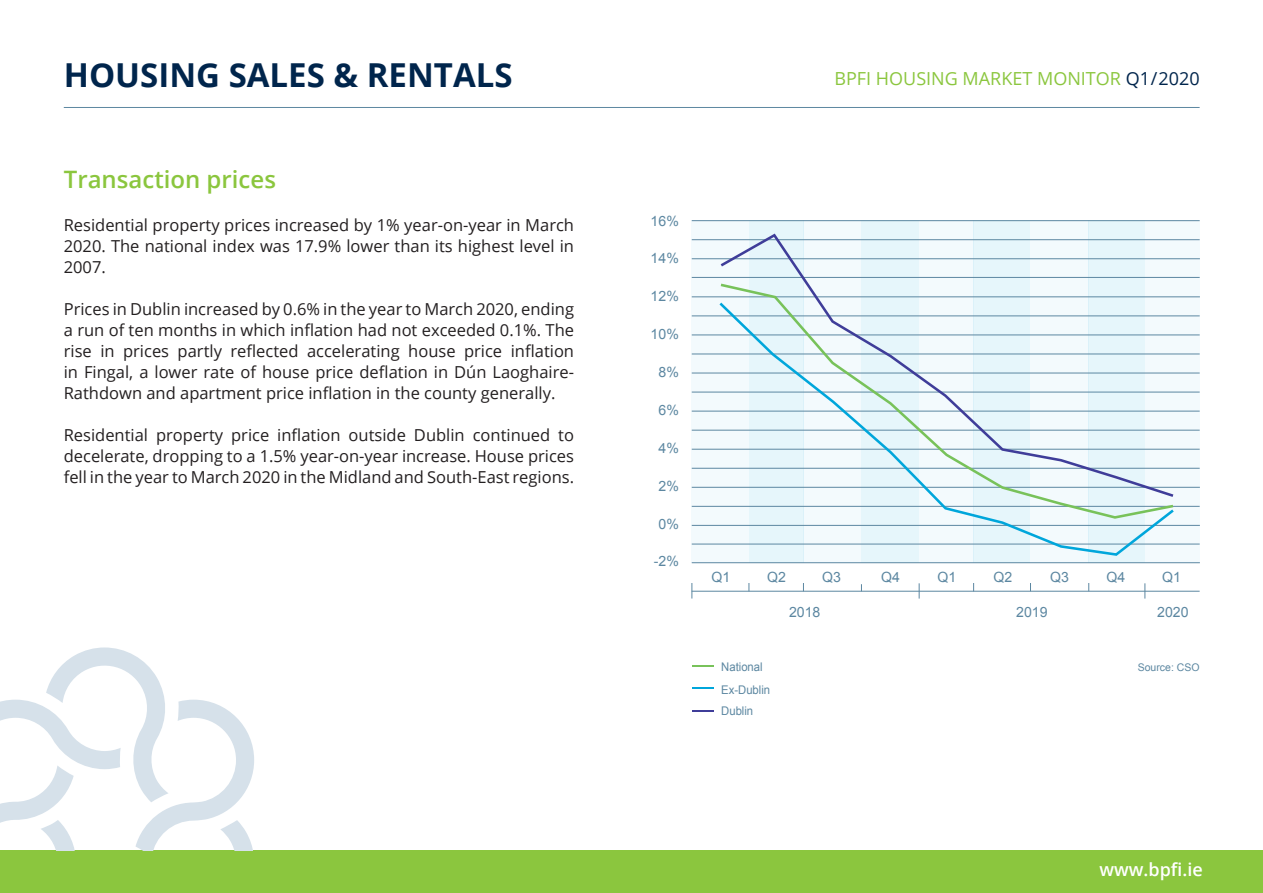
<style>
.page{position:relative;width:1263px;height:893px;background:#fff}
.page>*{position:absolute;margin:0;border:0;box-sizing:border-box;transform-origin:0 0}
.t1{font:700 33px "Open Sans";color:#00254c}
.t2{font:600 24px "Open Sans";color:#8bc63e}
.t3{font:18px "Open Sans";color:#8bc63e}
.t4{font:600 18px "Open Sans";color:#fff}
.t5{font:16.5px/21px "Open Sans";color:#231f20;text-align:justify}
.t6{font:14.1px "Arial";color:#5c87a1}
.t7{font:12px "Arial";color:#5c87a1;scale:.95 1}
.t8{font:10.5px "Arial";color:#5c87a1}
.s1{color:#00254c}
</style>
<div class="page">
<div style="left:691px;top:220px;width:58px;height:343px;background:#f3fafd"></div>
<div style="left:803px;top:220px;width:58px;height:343px;background:linear-gradient(to right,#f3fafd,#f3fafd)"></div>
<div style="left:919px;top:220px;width:54px;height:343px;background:linear-gradient(to right,#f3fafd,#f3fafd)"></div>
<div style="left:749px;top:220px;width:54px;height:343px;background:linear-gradient(to right,#e6f6fb,#e6f6fb)"></div>
<div style="left:861px;top:220px;width:58px;height:343px;background:linear-gradient(to right,#e6f6fb,#e6f6fb)"></div>
<div style="left:1030px;top:220px;width:58px;height:343px;background:linear-gradient(to right,#f3fafd,#f3fafd)"></div>
<div style="left:1145px;top:220px;width:54px;height:343px;background:#f3fafd"></div>
<div style="left:973px;top:220px;width:57px;height:343px;background:linear-gradient(to right,#e6f6fb,#e6f6fb)"></div>
<div style="left:1088px;top:220px;width:57px;height:343px;background:linear-gradient(to right,#e6f6fb,#e6f6fb)"></div>
<svg style="left:691px;top:583px;width:1px;height:15px"></svg>
<hr style="left:692px;top:591px;width:507px;height:1px;background:#5c87a1">
<svg style="left:919px;top:583px;width:1px;height:16px"></svg>
<svg style="left:1144px;top:583px;width:1px;height:16px"></svg>
<hr style="left:692px;top:297px;width:508px;height:1px;background:#5c87a1">
<hr style="left:692px;top:373px;width:508px;height:1px;background:#5c87a1">
<hr style="left:692px;top:220px;width:508px;height:1px;background:#5c87a1">
<hr style="left:692px;top:239px;width:508px;height:1px;background:#5c87a1">
<hr style="left:692px;top:277px;width:508px;height:1px;background:#5c87a1">
<hr style="left:692px;top:316px;width:508px;height:1px;background:#5c87a1">
<hr style="left:692px;top:354px;width:508px;height:1px;background:#5c87a1">
<hr style="left:692px;top:392px;width:508px;height:1px;background:#5c87a1">
<hr style="left:692px;top:430px;width:508px;height:1px;background:#5c87a1">
<hr style="left:692px;top:468px;width:508px;height:1px;background:#5c87a1">
<hr style="left:692px;top:506px;width:508px;height:1px;background:#5c87a1">
<hr style="left:692px;top:544px;width:508px;height:1px;background:#5c87a1">
<hr style="left:692px;top:449px;width:508px;height:1px;background:#5c87a1">
<hr style="left:692px;top:525px;width:508px;height:1px;background:#5c87a1">
<hr style="left:692px;top:258px;width:508px;height:1px;background:#5c87a1">
<hr style="left:692px;top:335px;width:508px;height:1px;background:#5c87a1">
<hr style="left:692px;top:411px;width:508px;height:1px;background:#5c87a1">
<hr style="left:692px;top:487px;width:508px;height:1px;background:#5c87a1">
<hr style="left:692px;top:562px;width:508px;height:1px;background:#5c87a1">
<svg style="left:717px;top:315px;width:459px;height:242px"></svg>
<svg style="left:718px;top:232px;width:458px;height:267px"></svg>
<div style="left:0;top:850px;width:1263px;height:43px;background:#8bc63e"></div>
<hr style="left:64px;top:107px;width:1135px;height:1px;background:#5c87a1">
<hr style="left:692px;top:710px;width:21px;height:2px;background:#3f3d99">
<svg style="left:692px;top:688px;width:21px;height:1px"></svg>
<hr style="left:692px;top:665px;width:21px;height:2px;background:#78c25a">
<svg style="left:0;top:647px;width:254px;height:203px"></svg>
<p class="t1" style="left:64px;top:51px;width:450px">HOUSING SALES &amp; RENTALS</p>
<p class="t2" style="left:64px;top:163px;width:214px">Transaction prices</p>
<p class="t5" style="left:64px;top:214px;width:512px">Residential property prices increased by 1% year-on-year in March 2020. The national index was 17.9% lower than its highest level in 2007.</p>
<p class="t5" style="left:64px;top:298px;width:512px">Prices in Dublin increased by 0.6% in the year to March 2020, ending a run of ten months in which inflation had not exceeded 0.1%. The rise in prices partly reflected accelerating house price inflation in Fingal, a lower rate of house price deflation in Dún Laoghaire-Rathdown and apartment price inflation in the county generally.</p>
<p class="t5" style="left:64px;top:424px;width:512px">Residential property price inflation outside Dublin continued to decelerate, dropping to a 1.5% year-on-year increase. House prices fell in the year to March 2020 in the Midland and South-East regions.</p>
<p class="t3" style="left:834px;top:66px;width:367px">BPFI HOUSING MARKET MONITOR <span class="s1">Q1/2020</span></p>
<p class="t6" style="left:651px;top:211px;width:30px">16%</p>
<p class="t6" style="left:651px;top:249px;width:30px">14%</p>
<p class="t6" style="left:651px;top:287px;width:30px">12%</p>
<p class="t6" style="left:651px;top:325px;width:30px">10%</p>
<p class="t6" style="left:658px;top:363px;width:22px">8%</p>
<p class="t6" style="left:658px;top:401px;width:22px">6%</p>
<p class="t6" style="left:658px;top:439px;width:22px">4%</p>
<p class="t6" style="left:658px;top:476px;width:22px">2%</p>
<p class="t6" style="left:658px;top:514px;width:22px">0%</p>
<p class="t6" style="left:654px;top:552px;width:27px">-2%</p>
<p class="t6" style="left:711px;top:568px;width:20px">Q1</p>
<p class="t6" style="left:767px;top:568px;width:20px">Q2</p>
<p class="t6" style="left:822px;top:568px;width:20px">Q3</p>
<p class="t6" style="left:881px;top:568px;width:20px">Q4</p>
<p class="t6" style="left:938px;top:568px;width:20px">Q1</p>
<p class="t6" style="left:993px;top:568px;width:20px">Q2</p>
<p class="t6" style="left:1050px;top:568px;width:20px">Q3</p>
<p class="t6" style="left:1106px;top:568px;width:20px">Q4</p>
<p class="t6" style="left:1162px;top:568px;width:20px">Q1</p>
<p class="t6" style="left:789px;top:603px;width:33px">2018</p>
<p class="t6" style="left:1016px;top:603px;width:33px">2019</p>
<p class="t6" style="left:1157px;top:603px;width:33px">2020</p>
<p class="t7" style="left:721px;top:659px;width:45px">National</p>
<p class="t8" style="left:1138px;top:660px;width:63px">Source: CSO</p>
<p class="t7" style="left:721px;top:682px;width:53px">Ex-Dublin</p>
<p class="t7" style="left:721px;top:703px;width:35px">Dublin</p>
<p class="t4" style="left:1099px;top:857px;width:105px">www.bpfi.ie</p>
</div>
